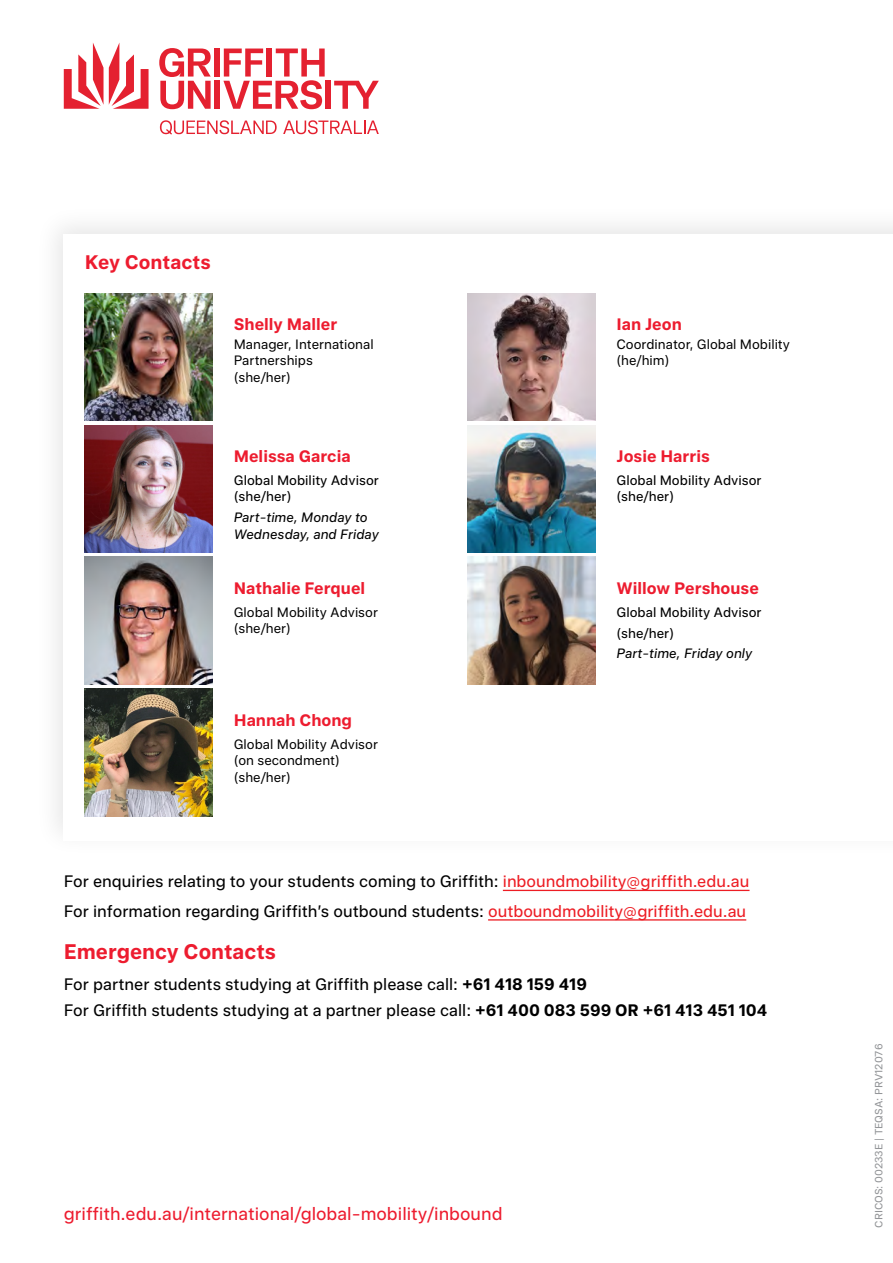
<style>
.page{position:relative;width:893px;height:1263px;background:#fff}
.page>*{position:absolute;margin:0;border:0;box-sizing:border-box;transform-origin:0 0}
.t1{font:700 21px "Griffith Sans Text";color:#ed1c2f}
.t2{font:700 19.5px "Griffith Sans Text";color:#ed1c2f}
.t3{font:18px "Griffith Sans Text";color:#ed1c2f}
.t4{font:16.5px/29.5px "Griffith Sans Text";color:#000}
.t5{font:700 16.5px "Griffith Sans Text";color:#ed1c2f}
.t6{font:13.5px/16.5px "Griffith Sans Text";color:#000}
.t7{font:13.5px/16.5px "Griffith Sans Text";color:#000}
.t8{font:italic 13.5px/16.5px "Griffith Sans Text";color:#000}
.t9{font:10.5px "Griffith Sans Text";color:#939598}
.s1{color:#ed1d24}
.s2{font-weight:700}
</style>
<div class="page">
<div style="left:34px;top:204px;width:859px;height:655px;background:#fbfbfb"></div>
<div style="left:64px;top:234px;width:829px;height:606px;background:#fff"></div>
<img style="left:85px;top:293px;width:128px;height:128px">
<img style="left:85px;top:425px;width:128px;height:128px">
<img style="left:468px;top:293px;width:127px;height:128px">
<img style="left:468px;top:425px;width:127px;height:128px">
<img style="left:468px;top:557px;width:127px;height:127px">
<img style="left:85px;top:557px;width:128px;height:127px">
<img style="left:85px;top:689px;width:128px;height:127px">
<hr style="left:503px;top:890px;width:246px;height:1px;background:#ed1d24">
<hr style="left:488px;top:919px;width:258px;height:1px;background:#ed1d24">
<svg style="left:160px;top:120px;width:117px;height:15px"></svg>
<svg style="left:283px;top:120px;width:96px;height:14px"></svg>
<svg style="left:64px;top:43px;width:85px;height:66px"></svg>
<div style="left:214px;top:49px;width:6px;height:28px;background:#e42130"></div>
<div style="left:214px;top:81px;width:6px;height:28px;background:#e42130"></div>
<svg style="left:223px;top:49px;width:102px;height:60px"></svg>
<div style="left:325px;top:81px;width:6px;height:28px;background:#e42130"></div>
<svg style="left:334px;top:81px;width:45px;height:28px"></svg>
<svg style="left:159px;top:48px;width:52px;height:61px"></svg>
<p class="t2" style="left:85px;top:251px;width:127px">Key Contacts</p>
<p class="t5" style="left:234px;top:315px;width:105px">Shelly Maller</p>
<p class="t6" style="left:234px;top:336px;width:141px">Manager, International<br>Partnerships<br>(she/her)</p>
<p class="t5" style="left:234px;top:447px;width:118px">Melissa Garcia</p>
<p class="t7" style="left:234px;top:472px;width:147px">Global Mobility Advisor (she/her)</p>
<p class="t8" style="left:234px;top:509px;width:147px">Part-time, Monday to<br>Wednesday, and Friday</p>
<p class="t5" style="left:234px;top:579px;width:133px">Nathalie Ferquel</p>
<p class="t6" style="left:234px;top:604px;width:146px">Global Mobility Advisor (she/her)</p>
<p class="t5" style="left:234px;top:710px;width:120px">Hannah Chong</p>
<p class="t6" style="left:234px;top:736px;width:146px">Global Mobility Advisor (on secondment) (she/her)</p>
<p class="t5" style="left:616px;top:315px;width:67px">Ian Jeon</p>
<p class="t6" style="left:616px;top:336px;width:175px">Coordinator, Global Mobility (he/him)</p>
<p class="t5" style="left:616px;top:447px;width:95px">Josie Harris</p>
<p class="t7" style="left:616px;top:472px;width:147px">Global Mobility Advisor (she/her)</p>
<p class="t5" style="left:616px;top:579px;width:144px">Willow Pershouse</p>
<p class="t7" style="left:616px;top:602px;width:147px;line-height:20.7px">Global Mobility Advisor (she/her)</p>
<p class="t8" style="left:616px;top:645px;width:137px">Part-time, Friday only</p>
<p class="t4" style="left:64px;top:867px;width:687px">For enquiries relating to your students coming to Griffith: <span class="s1">inboundmobility@griffith.edu.au<br></span>For information regarding Griffith’s outbound students: <span class="s1">outboundmobility@griffith.edu.au</span></p>
<p class="t1" style="left:64px;top:940px;width:214px">Emergency Contacts</p>
<p class="t4" style="left:64px;top:971px;width:705px;line-height:26.5px">For partner students studying at Griffith please call: <span class="s2">+61 418 159 419<br></span>For Griffith students studying at a partner please call: <span class="s2">+61 400 083 599 OR +61 413 451 104</span></p>
<p class="t3" style="left:64px;top:1204px;width:440px">griffith.edu.au/international/global-mobility/inbound</p>
<p class="t9" style="left:873px;top:1228px;width:185px;rotate:-90deg">CRICOS: 00233E | TEQSA: PRV12076</p>
</div>
